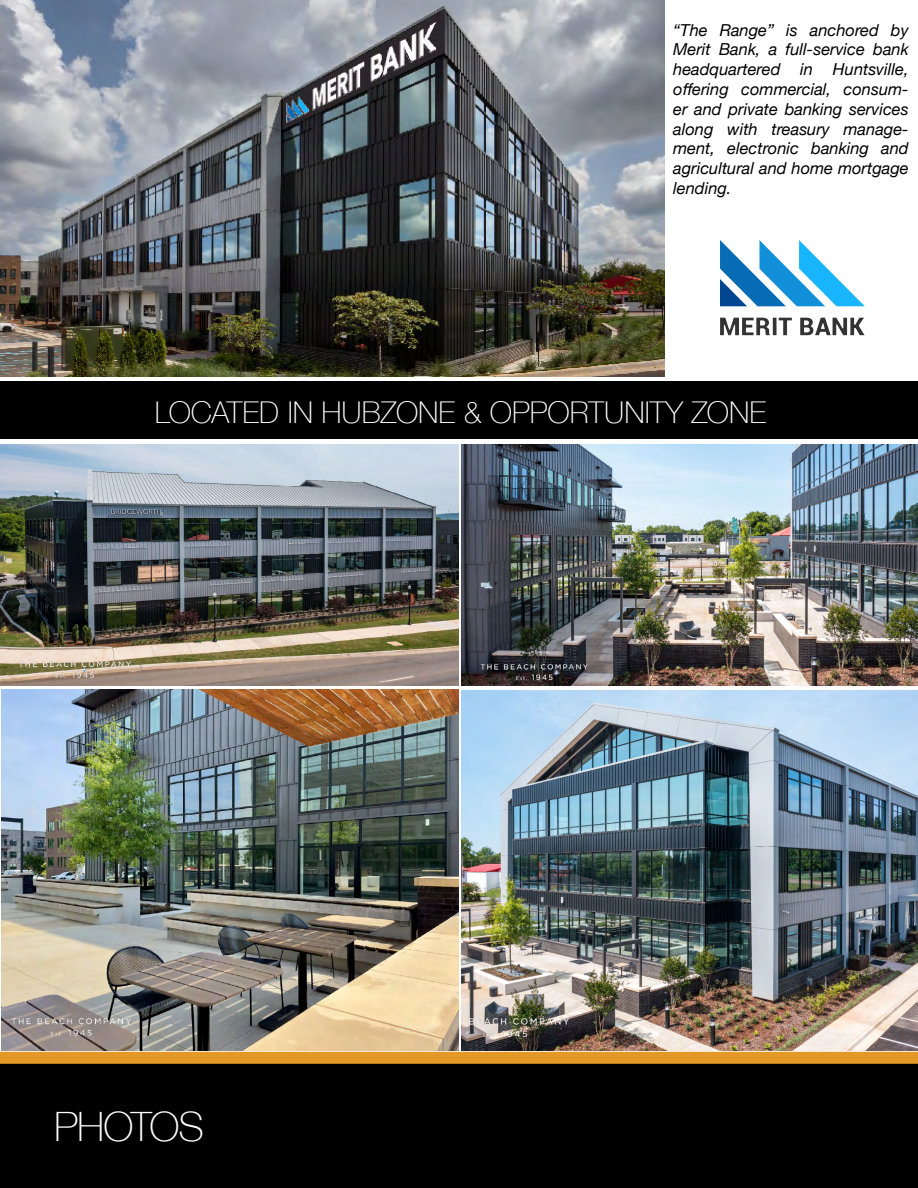
<style>
.page{position:relative;width:918px;height:1188px;background:#fff}
.page>*{position:absolute;margin:0;border:0;box-sizing:border-box;transform-origin:0 0}
.t1{font:100 40.5px "Helvetica Neue";letter-spacing:-.02em;color:#fff}
.t2{font:100 30px "Helvetica Neue";color:#fff}
.t3{font:italic 16.5px/19.8px "Helvetica Neue";color:#000;text-align:justify}
</style>
<div class="page">
<div style="left:0;top:1064px;width:918px;height:124px;background:#000"></div>
<div style="left:0;top:1052px;width:918px;height:12px;background:#e49826"></div>
<div style="left:0;top:382px;width:917px;height:57px;background:#000"></div>
<img style="left:461px;top:445px;width:456px;height:241px">
<img style="left:0;top:0;width:664px;height:376px">
<img style="left:682px;top:240px;width:221px;height:142px">
<img style="left:0;top:445px;width:459px;height:241px">
<img style="left:461px;top:690px;width:457px;height:361px">
<img style="left:1px;top:690px;width:458px;height:360px">
<p class="t3" style="left:673px;top:21px;width:237px">“The Range” is anchored by Merit Bank, a full-service bank headquartered in Huntsville, offering commercial, consum&shy;er and private banking services along with treasury manage&shy;ment, electronic banking and agricultural and home mortgage lending.</p>
<h2 class="t2" style="left:155px;top:389px;width:613px">LOCATED IN HUBZONE &amp; OPPORTUNITY ZONE</h2>
<h1 class="t1" style="left:54px;top:1096px;width:152px">PHOTOS</h1>
</div>
